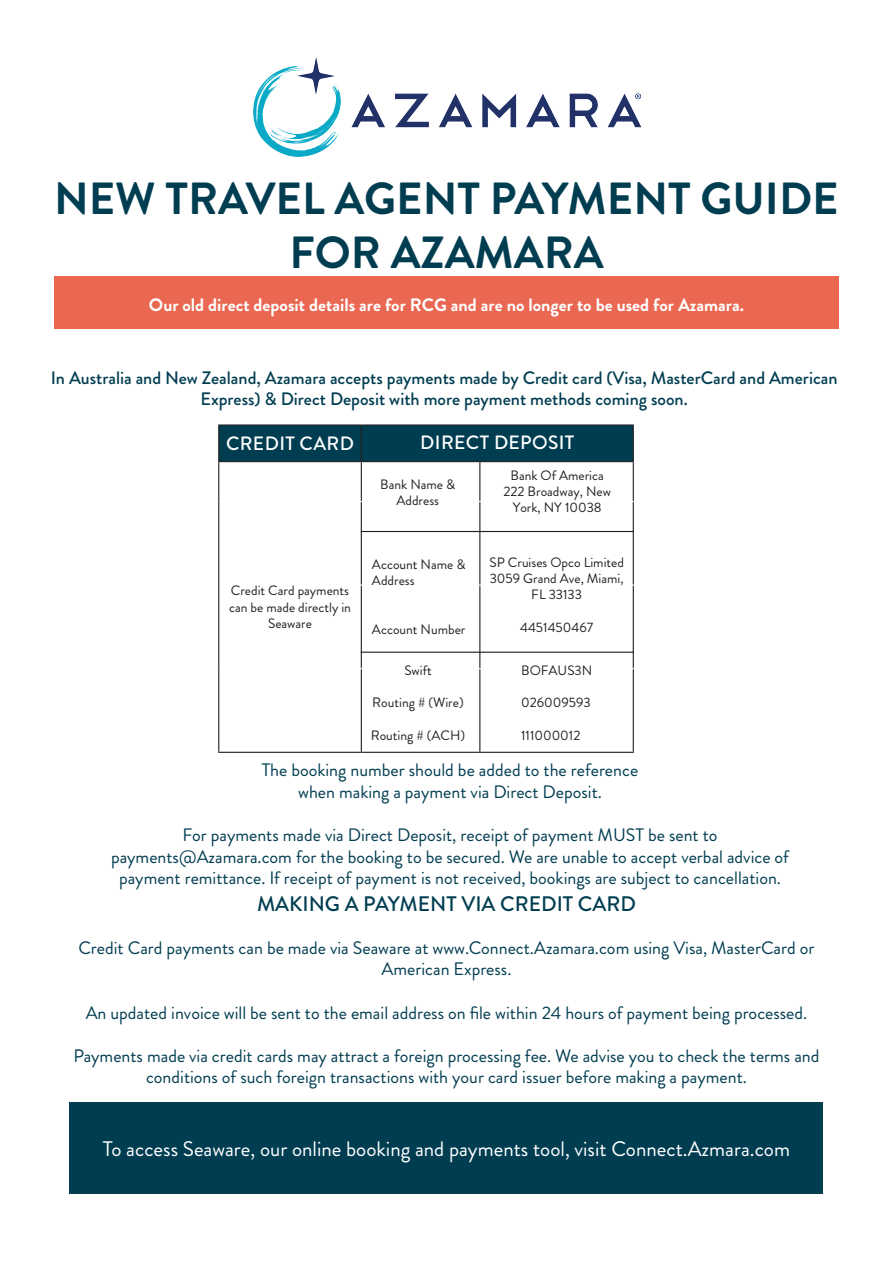
<style>
.page{position:relative;width:893px;height:1263px;background:#fff}
.page>*{position:absolute;margin:0;border:0;box-sizing:border-box;transform-origin:0 0}
.t1{font:700 45px/54px "Brandon Grotesque";color:#013d51;text-align:center}
.t2{font:21px "Brandon Grotesque";color:#fff}
.t3{font:500 21px "Brandon Grotesque";color:#013d51}
.t4{font:500 19.2px "Brandon Grotesque";letter-spacing:.02em;color:#fff}
.t5{font:18px/21.6px "Brandon Grotesque";color:#013d51;text-align:center}
.t6{font:500 18px/21.6px "Brandon Grotesque";color:#013d51;text-align:center}
.t7{font:700 18px "Brandon Grotesque";color:#fff}
.t8{font:13.65px/16px "Brandon Grotesque";color:#231f20;text-align:center}
</style>
<div class="page">
<img style="left:253px;top:57px;width:389px;height:100px">
<div style="left:219px;top:426px;width:414px;height:35px;background:#013d51"></div>
<hr style="left:218px;top:424px;width:143px;height:2px;background:#231f20">
<hr style="left:218px;top:426px;width:1px;height:35px;background:#231f20">
<hr style="left:361px;top:424px;width:119px;height:2px;background:#231f20">
<hr style="left:361px;top:426px;width:1px;height:35px;background:#231f20">
<hr style="left:480px;top:424px;width:154px;height:2px;background:#231f20">
<hr style="left:633px;top:426px;width:1px;height:35px;background:#231f20">
<hr style="left:218px;top:461px;width:143px;height:1px;background:#231f20">
<hr style="left:218px;top:462px;width:1px;height:39px;background:#231f20">
<hr style="left:361px;top:461px;width:119px;height:1px;background:#231f20">
<hr style="left:361px;top:462px;width:1px;height:39px;background:#231f20">
<hr style="left:480px;top:461px;width:154px;height:1px;background:#231f20">
<hr style="left:479px;top:462px;width:1px;height:39px;background:#231f20">
<hr style="left:633px;top:462px;width:1px;height:39px;background:#231f20">
<hr style="left:218px;top:501px;width:1px;height:84px;background:#231f20">
<hr style="left:361px;top:531px;width:119px;height:1px;background:#231f20">
<hr style="left:361px;top:502px;width:1px;height:82px;background:#231f20">
<hr style="left:480px;top:531px;width:154px;height:1px;background:#231f20">
<hr style="left:479px;top:502px;width:1px;height:82px;background:#231f20">
<hr style="left:633px;top:502px;width:1px;height:82px;background:#231f20">
<hr style="left:218px;top:585px;width:1px;height:84px;background:#231f20">
<hr style="left:361px;top:586px;width:1px;height:82px;background:#231f20">
<hr style="left:479px;top:586px;width:1px;height:82px;background:#231f20">
<hr style="left:633px;top:586px;width:1px;height:82px;background:#231f20">
<hr style="left:218px;top:669px;width:1px;height:83px;background:#231f20">
<hr style="left:361px;top:652px;width:119px;height:1px;background:#231f20">
<hr style="left:361px;top:669px;width:1px;height:83px;background:#231f20">
<hr style="left:480px;top:652px;width:154px;height:1px;background:#231f20">
<hr style="left:479px;top:669px;width:1px;height:83px;background:#231f20">
<hr style="left:633px;top:669px;width:1px;height:83px;background:#231f20">
<hr style="left:218px;top:752px;width:143px;height:1px;background:#231f20">
<hr style="left:361px;top:752px;width:119px;height:1px;background:#231f20">
<hr style="left:480px;top:752px;width:154px;height:1px;background:#231f20">
<div style="left:70px;top:1102px;width:753px;height:92px;background:#013d51"></div>
<div style="left:54px;top:276px;width:785px;height:53px;background:#ea6852"></div>
<p class="t1" style="left:54px;top:173px;width:786px">NEW TRAVEL AGENT PAYMENT GUIDE<br>FOR AZAMARA</p>
<p class="t7" style="left:149px;top:292px;width:596px">Our old direct deposit details are for RCG and are no longer to be used for Azamara.</p>
<p class="t6" style="left:51px;top:367px;width:788px">In Australia and New Zealand, Azamara accepts payments made by Credit card (Visa, MasterCard and American<br>Express) &amp; Direct Deposit with more payment methods coming soon.</p>
<p class="t4" style="left:226px;top:430px;width:130px">CREDIT CARD</p>
<p class="t4" style="left:420px;top:430px;width:156px">DIRECT DEPOSIT</p>
<p class="t8" style="left:229px;top:583px;width:123px">Credit Card payments can be made directly in<br>Seaware</p>
<p class="t8" style="left:380px;top:477px;width:77px">Bank Name &amp;<br>Address</p>
<p class="t8" style="left:503px;top:468px;width:109px">Bank Of America<br>222 Broadway, New<br>York, NY 10038</p>
<p class="t8" style="left:372px;top:556px;width:95px;text-align:left">Account Name &amp;<br>Address</p>
<p class="t8" style="left:372px;top:621px;width:95px">Account Number</p>
<p class="t8" style="left:404px;top:662px;width:29px">Swift</p>
<p class="t8" style="left:372px;top:695px;width:93px">Routing # (Wire)</p>
<p class="t8" style="left:371px;top:727px;width:96px">Routing # (ACH)</p>
<p class="t8" style="left:489px;top:554px;width:136px">SP Cruises Opco Limited<br>3059 Grand Ave, Miami,<br>FL 33133</p>
<p class="t8" style="left:520px;top:619px;width:75px">4451450467</p>
<p class="t8" style="left:521px;top:662px;width:73px">BOFAUS3N</p>
<p class="t8" style="left:521px;top:695px;width:71px">026009593</p>
<p class="t8" style="left:521px;top:727px;width:61px">111000012</p>
<p class="t5" style="left:262px;top:759px;width:378px">The booking number should be added to the reference</p>
<p class="t5" style="left:298px;top:781px;width:305px">when making a payment via Direct Deposit.</p>
<p class="t5" style="left:183px;top:824px;width:536px">For payments made via Direct Deposit, receipt of payment MUST be sent to</p>
<p class="t5" style="left:111px;top:846px;width:680px">payments@Azamara.com for the booking to be secured. We are unable to accept verbal advice of payment remittance. If receipt of payment is not received, bookings are subject to cancellation.</p>
<p class="t3" style="left:257px;top:889px;width:380px">MAKING A PAYMENT VIA CREDIT CARD</p>
<p class="t5" style="left:78px;top:937px;width:738px">Credit Card payments can be made via Seaware at www.Connect.Azamara.com using Visa, MasterCard or<br>American Express.</p>
<p class="t5" style="left:86px;top:1002px;width:723px">An updated invoice will be sent to the email address on file within 24 hours of payment being processed.</p>
<p class="t5" style="left:73px;top:1045px;width:748px">Payments made via credit cards may attract a foreign processing fee. We advise you to check the terms and conditions of such foreign transactions with your card issuer before making a payment.</p>
<p class="t2" style="left:103px;top:1134px;width:689px">To access Seaware, our online booking and payments tool, visit Connect.Azmara.com</p>
</div>
